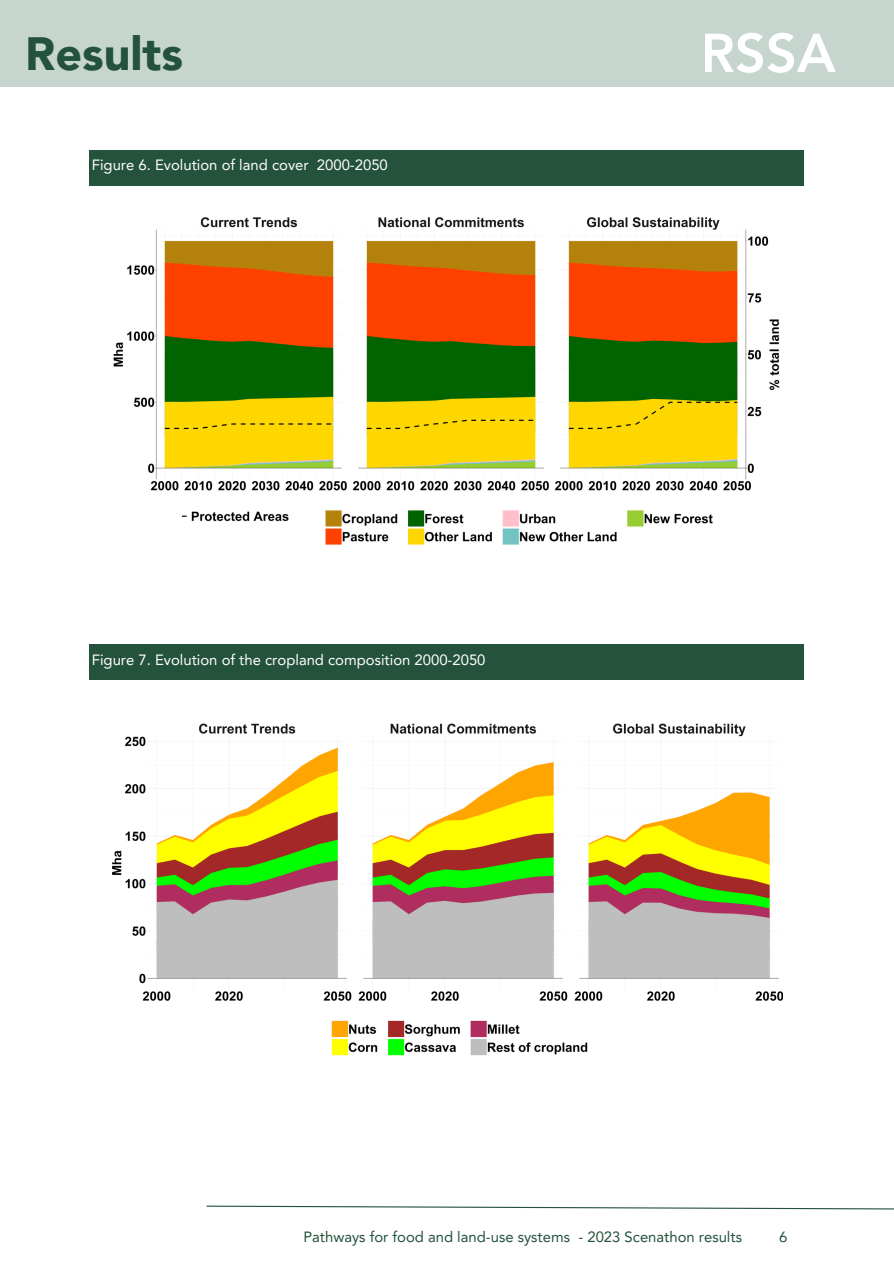
<style>
.page{position:relative;width:894px;height:1263px;background:#fff}
.page>*{position:absolute;margin:0;border:0;box-sizing:border-box;transform-origin:0 0}
.t1{font:800 54px "Avenir LT Pro";color:#fff}
.t2{font:900 46.65px "Avenir LT Pro";color:#24523c}
.t3{font:14.85px "Avenir LT Pro";color:#fff}
.t4{font:14.85px "Avenir LT Pro";color:#24523c}
</style>
<div class="page">
<svg style="left:206px;top:1205px;width:687px;height:5px"></svg>
<div style="left:90px;top:150px;width:714px;height:36px;background:#24523c"></div>
<img style="left:113px;top:217px;width:667px;height:328px">
<div style="left:90px;top:644px;width:714px;height:36px;background:#24523c"></div>
<img style="left:112px;top:723px;width:669px;height:333px">
<div style="left:0;top:0;width:893px;height:86px;background:#c6d6ce"></div>
<h1 class="t1" style="left:713px;top:24px;width:136px">RSSA</h1>
<p class="t2" style="left:25px;top:35px;width:159px">Results</p>
<p class="t1" style="left:700px;top:31px;width:136px">RSSA</p>
<h1 class="t3" style="left:92px;top:159px;width:297px">Figure 6. Evolution of land cover 2000-2050</h1>
<p class="t3" style="left:92px;top:653px;width:395px">Figure 7. Evolution of the cropland composition 2000-2050</p>
<h2 class="t4" style="left:303px;top:1230px;width:440px">Pathways for food and land-use systems - 2023 Scenathon results</h2>
<h2 class="t4" style="left:779px;top:1230px;width:10px">6</h2>
</div>
